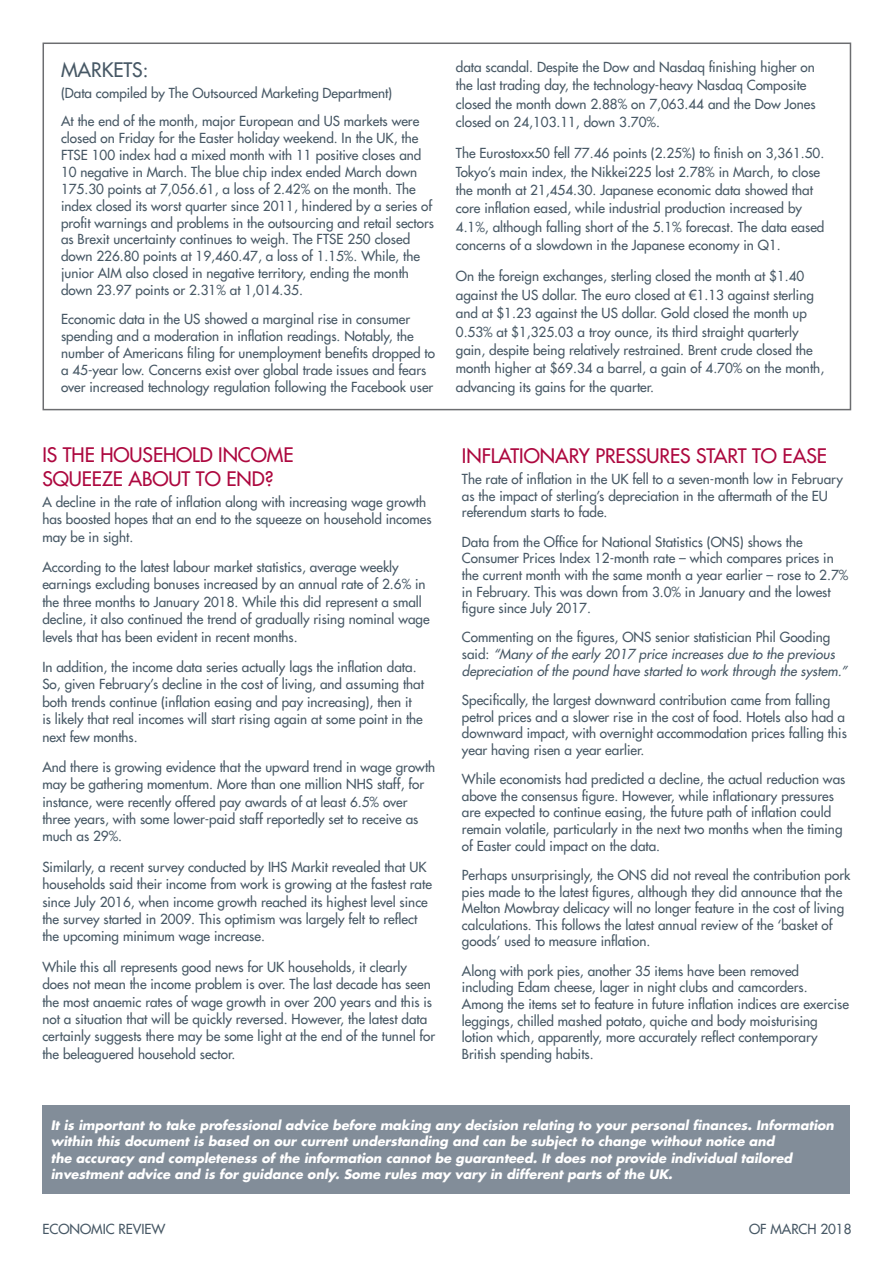
<style>
.page{position:relative;width:893px;height:1263px;background:#fff}
.page>*{position:absolute;margin:0;border:0;box-sizing:border-box;transform-origin:0 0}
.heading_2{font:19.5px/24.3px "Futura LT";letter-spacing:-.005em;color:#ad083f}
.heading_2-2{font:19.5px "Futura LT";letter-spacing:-.005em;color:#475865}
.body_text{font:13.5px/17.4px "Futura LT";color:#475865}
.body_text-2{font:italic 13.5px/16.6px "Futura LT";color:#475865}
.Warning_statement{font:italic 700 12.75px/16.5px "Futura LT";letter-spacing:-.005em;color:#fff}
.s1{font-style:normal}
</style>
<div class="page">
<div style="left:43px;top:43px;width:808px;height:367px;border:2px solid #6c6d70"></div>
<div style="left:42px;top:1105px;width:808px;height:89px;background:#828d99"></div>
<p class="heading_2-2" style="left:61px;top:57px;width:89px">MARKETS:</p>
<p class="body_text" style="left:61px;top:84px;width:333px">(Data compiled by The Outsourced Marketing Department)</p>
<p class="body_text" style="left:61px;top:113px;width:374px;line-height:16.8px">At the end of the month, major European and US markets were closed on Friday for the Easter holiday weekend. In the UK, the FTSE 100 index had a mixed month with 11 positive closes and 10 negative in March. The blue chip index ended March down 175.30 points at 7,056.61, a loss of 2.42% on the month. The index closed its worst quarter since 2011, hindered by a series of profit warnings and problems in the outsourcing and retail sectors as Brexit uncertainty continues to weigh. The FTSE 250 closed down 226.80 points at 19,460.47, a loss of 1.15%. While, the junior AIM also closed in negative territory, ending the month down 23.97 points or 2.31% at 1,014.35.</p>
<p class="body_text" style="left:61px;top:311px;width:376px;line-height:16.8px">Economic data in the US showed a marginal rise in consumer spending and a moderation in inflation readings. Notably, the number of Americans filing for unemployment benefits dropped to a 45-year low. Concerns exist over global trade issues and fears over increased technology regulation following the Facebook user</p>
<p class="body_text" style="left:456px;top:58px;width:361px;line-height:18.5px">data scandal. Despite the Dow and Nasdaq finishing higher on the last trading day, the technology-heavy Nasdaq Composite closed the month down 2.88% on 7,063.44 and the Dow Jones closed on 24,103.11, down 3.70%.</p>
<p class="body_text" style="left:456px;top:144px;width:370px;line-height:18.5px">The Eurostoxx50 fell 77.46 points (2.25%) to finish on 3,361.50.<br>Tokyo’s main index, the Nikkei225 lost 2.78% in March, to close the month at 21,454.30. Japanese economic data showed that core inflation eased, while industrial production increased by 4.1%, although falling short of the 5.1% forecast. The data eased concerns of a slowdown in the Japanese economy in Q1.</p>
<p class="body_text" style="left:456px;top:267px;width:370px;line-height:18.5px">On the foreign exchanges, sterling closed the month at $1.40 against the US dollar. The euro closed at €1.13 against sterling and at $1.23 against the US dollar. Gold closed the month up 0.53% at $1,325.03 a troy ounce, its third straight quarterly gain, despite being relatively restrained. Brent crude closed the month higher at $69.34 a barrel, a gain of 4.70% on the month, advancing its gains for the quarter.</p>
<p class="heading_2" style="left:42px;top:443px;width:253px">IS THE HOUSEHOLD INCOME<br>SQUEEZE ABOUT TO END?</p>
<p class="body_text" style="left:42px;top:493px;width:391px">A decline in the rate of inflation along with increasing wage growth has boosted hopes that an end to the squeeze on household incomes may be in sight.</p>
<p class="body_text" style="left:42px;top:558px;width:389px">According to the latest labour market statistics, average weekly earnings excluding bonuses increased by an annual rate of 2.6% in the three months to January 2018. While this did represent a small decline, it also continued the trend of gradually rising nominal wage levels that has been evident in recent months.</p>
<p class="body_text" style="left:42px;top:658px;width:383px">In addition, the income data series actually lags the inflation data.<br>So, given February’s decline in the cost of living, and assuming that both trends continue (inflation easing and pay increasing), then it<br>is likely that real incomes will start rising again at some point in the next few months.</p>
<p class="body_text" style="left:42px;top:758px;width:394px">And there is growing evidence that the upward trend in wage growth may be gathering momentum. More than one million NHS staff, for instance, were recently offered pay awards of at least 6.5% over three years, with some lower-paid staff reportedly set to receive as much as 29%.</p>
<p class="body_text" style="left:42px;top:858px;width:391px">Similarly, a recent survey conducted by IHS Markit revealed that UK households said their income from work is growing at the fastest rate since July 2016, when income growth reached its highest level since the survey started in 2009. This optimism was largely felt to reflect the upcoming minimum wage increase.</p>
<p class="body_text" style="left:42px;top:958px;width:394px">While this all represents good news for UK households, it clearly does not mean the income problem is over. The last decade has seen the most anaemic rates of wage growth in over 200 years and this is not a situation that will be quickly reversed. However, the latest data certainly suggests there may be some light at the end of the tunnel for the beleaguered household sector.</p>
<p class="heading_2" style="left:462px;top:444px;width:366px">INFLATIONARY PRESSURES START TO EASE</p>
<p class="body_text" style="left:462px;top:471px;width:382px;line-height:16.6px">The rate of inflation in the UK fell to a seven-month low in February as the impact of sterling’s depreciation in the aftermath of the EU referendum starts to fade.</p>
<p class="body_text" style="left:462px;top:533px;width:388px;line-height:16.6px">Data from the Office for National Statistics (ONS) shows the Consumer Prices Index 12-month rate – which compares prices in the current month with the same month a year earlier – rose to 2.7% in February. This was down from 3.0% in January and the lowest figure since July 2017.</p>
<p class="body_text-2" style="left:462px;top:629px;width:387px"><span class="s1">Commenting on the figures, ONS senior statistician Phil Gooding said:</span> “Many of the early 2017 price increases due to the previous depreciation of the pound have started to work through the system.”</p>
<p class="body_text" style="left:462px;top:692px;width:386px;line-height:16.6px">Specifically, the largest downward contribution came from falling petrol prices and a slower rise in the cost of food. Hotels also had a downward impact, with overnight accommodation prices falling this year having risen a year earlier.</p>
<p class="body_text" style="left:462px;top:771px;width:385px;line-height:16.6px">While economists had predicted a decline, the actual reduction was above the consensus figure. However, while inflationary pressures are expected to continue easing, the future path of inflation could remain volatile, particularly in the next two months when the timing of Easter could impact on the data.</p>
<p class="body_text" style="left:462px;top:867px;width:390px;line-height:16.6px">Perhaps unsurprisingly, the ONS did not reveal the contribution pork pies made to the latest figures, although they did announce that the Melton Mowbray delicacy will no longer feature in the cost of living calculations. This follows the latest annual review of the ‘basket of goods’ used to measure inflation.</p>
<p class="body_text" style="left:462px;top:962px;width:389px;line-height:16.6px">Along with pork pies, another 35 items have been removed including Edam cheese, lager in night clubs and camcorders.<br>Among the items set to feature in future inflation indices are exercise leggings, chilled mashed potato, quiche and body moisturising lotion which, apparently, more accurately reflect contemporary British spending habits.</p>
<p class="Warning_statement" style="left:51px;top:1117px;width:785px">It is important to take professional advice before making any decision relating to your personal finances. Information within this document is based on our current understanding and can be subject to change without notice and<br>the accuracy and completeness of the information cannot be guaranteed. It does not provide individual tailored investment advice and is for guidance only. Some rules may vary in different parts of the UK.</p>
<p class="body_text" style="left:43px;top:1220px;width:124px">ECONOMIC REVIEW</p>
<p class="body_text" style="left:749px;top:1220px;width:104px">OF MARCH 2018</p>
</div>
